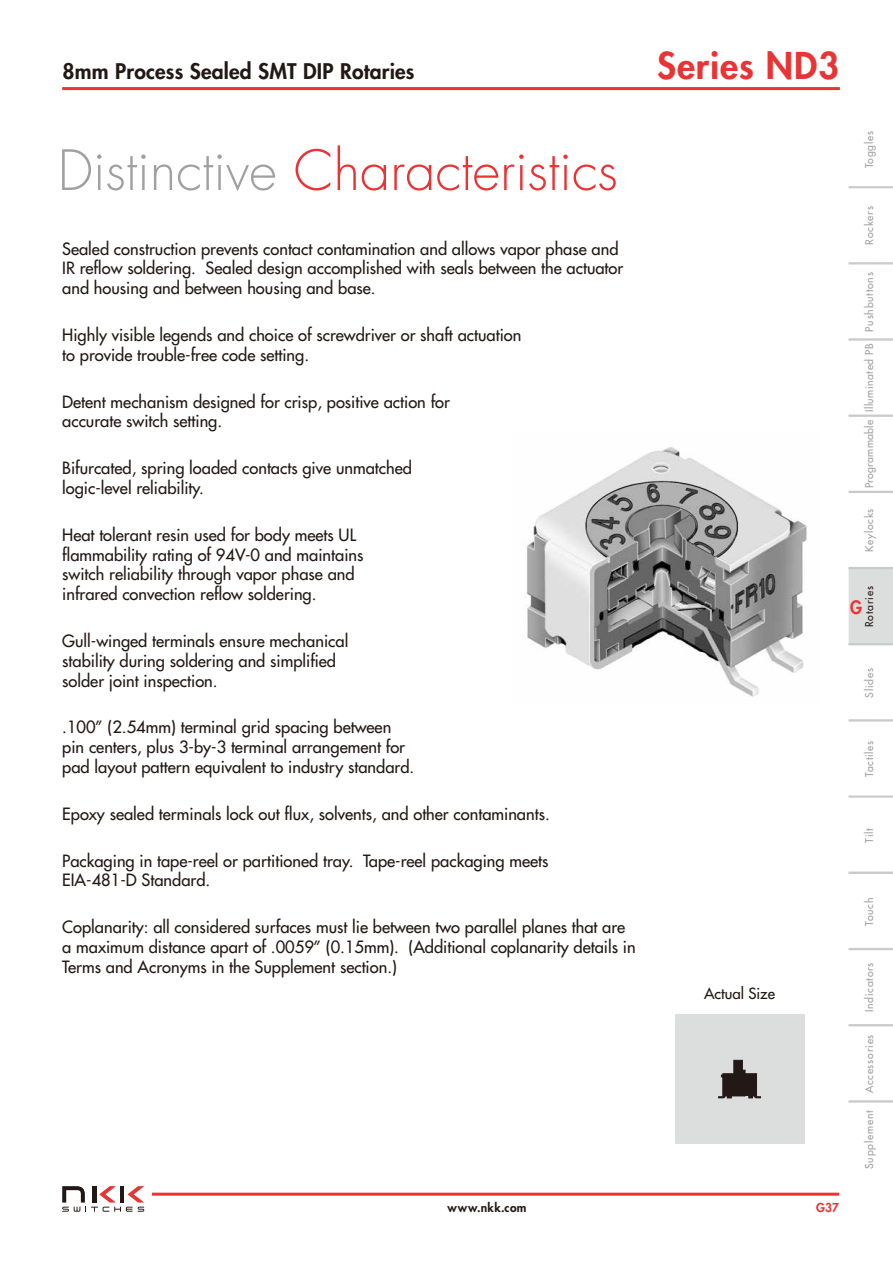
<style>
.page{position:relative;width:893px;height:1263px;background:#fff}
.page>*{position:absolute;margin:0;border:0;box-sizing:border-box;transform-origin:0 0}
.t1{font:300 54px "Futura Std";color:#e83434}
.t2{font:800 36px "Futura Std";letter-spacing:.025em;color:#e83434}
.t3{font:800 21px "Futura Std";letter-spacing:.01em;color:#221815}
.t4{font:800 18px "Futura Std";color:#e83434;scale:.9 1}
.t5{font:500 16.5px/19.8px "Futura Std";color:#221815}
.t6{font:500 15px "Futura Std";color:#221815}
.t7{font:800 12px "Futura Std";letter-spacing:.035em;color:#221815}
.t8{font:800 12px "Futura Std";color:#e83434}
.t9{font:500 10.5px "Futura Std";letter-spacing:.075em;color:#9fa0a0}
.t10{font:500 10.5px "Futura Std";letter-spacing:.05em;color:#9fa0a0}
.t11{font:500 10.5px "Futura Std";letter-spacing:.025em;color:#9fa0a0}
.t12{font:500 10.5px "Futura Std";letter-spacing:.075em;color:#221815}
.s1{color:#9fa0a0}
</style>
<div class="page">
<hr style="left:62px;top:87px;width:778px;height:3px;background:#e83434">
<svg style="left:62px;top:1186px;width:82px;height:26px"></svg>
<hr style="left:152px;top:1193px;width:687px;height:3px;background:#e83434">
<svg style="left:849px;top:1024px;width:44px;height:2px"></svg>
<svg style="left:849px;top:1100px;width:44px;height:2px"></svg>
<hr style="left:849px;top:720px;width:24px;height:2px;background:#c9caca">
<hr style="left:849px;top:795px;width:24px;height:2px;background:#c9caca">
<hr style="left:849px;top:338px;width:24px;height:2px;background:#c9caca">
<hr style="left:849px;top:339px;width:24px;height:2px;background:#c9caca">
<hr style="left:849px;top:414px;width:24px;height:2px;background:#c9caca">
<svg style="left:873px;top:338px;width:20px;height:3px"></svg>
<hr style="left:849px;top:719px;width:24px;height:2px;background:#c9caca">
<svg style="left:873px;top:719px;width:20px;height:3px"></svg>
<hr style="left:849px;top:415px;width:24px;height:2px;background:#c9caca">
<svg style="left:873px;top:414px;width:20px;height:3px"></svg>
<svg style="left:849px;top:491px;width:44px;height:2px"></svg>
<svg style="left:849px;top:262px;width:44px;height:2px"></svg>
<hr style="left:849px;top:872px;width:24px;height:2px;background:#c9caca">
<svg style="left:849px;top:948px;width:44px;height:2px"></svg>
<hr style="left:849px;top:796px;width:24px;height:2px;background:#c9caca">
<hr style="left:849px;top:871px;width:24px;height:2px;background:#c9caca">
<svg style="left:873px;top:795px;width:20px;height:3px"></svg>
<svg style="left:873px;top:871px;width:20px;height:3px"></svg>
<svg style="left:849px;top:186px;width:44px;height:2px"></svg>
<div style="left:849px;top:567px;width:44px;height:78px;background:#dcdddd"></div>
<div style="left:675px;top:1014px;width:129px;height:130px;background:#dcdddd"></div>
<img style="left:526px;top:447px;width:281px;height:250px">
<div style="left:734px;top:1060px;width:8px;height:13px;background:#221815"></div>
<div style="left:733px;top:1060px;width:10px;height:14px;border:1px solid #221815"></div>
<svg style="left:718px;top:1073px;width:43px;height:25px"></svg>
<hr style="left:734px;top:1070px;width:11px;height:4px;background:#221815">
<p class="t3" style="left:62px;top:58px;width:354px">8mm Process Sealed SMT DIP Rotaries</p>
<h2 class="t2" style="left:657px;top:43px;width:183px">Series ND3</h2>
<h1 class="t1" style="left:58px;top:138px;width:562px"><span class="s1">Distinctive</span> Characteristics</h1>
<p class="t5" style="left:62px;top:239px;width:563px">Sealed construction prevents contact contamination and allows vapor phase and<br>IR reflow soldering. Sealed design accomplished with seals between the actuator and housing and between housing and base.</p>
<p class="t5" style="left:62px;top:325px;width:461px">Highly visible legends and choice of screwdriver or shaft actuation to provide trouble-free code setting.</p>
<p class="t5" style="left:62px;top:392px;width:389px">Detent mechanism designed for crisp, positive action for accurate switch setting.</p>
<p class="t5" style="left:62px;top:458px;width:351px">Bifurcated, spring loaded contacts give unmatched logic-level reliability.</p>
<p class="t5" style="left:62px;top:525px;width:303px">Heat tolerant resin used for body meets UL flammability rating of 94V-0 and maintains switch reliability through vapor phase and infrared convection reflow soldering.</p>
<p class="t5" style="left:62px;top:631px;width:288px">Gull-winged terminals ensure mechanical stability during soldering and simplified solder joint inspection.</p>
<p class="t5" style="left:62px;top:717px;width:354px">.100” (2.54mm) terminal grid spacing between pin centers, plus 3-by-3 terminal arrangement for pad layout pattern equivalent to industry standard.</p>
<p class="t5" style="left:62px;top:804px;width:489px">Epoxy sealed terminals lock out flux, solvents, and other contaminants.</p>
<p class="t5" style="left:62px;top:851px;width:488px">Packaging in tape-reel or partitioned tray. Tape-reel packaging meets<br>EIA-481-D Standard.</p>
<p class="t5" style="left:62px;top:917px;width:575px">Coplanarity: all considered surfaces must lie between two parallel planes that are a maximum distance apart of .0059” (0.15mm). (Additional coplanarity details in<br>Terms and Acronyms in the Supplement section.)</p>
<p class="t7" style="left:447px;top:1199px;width:81px">www.nkk.com</p>
<p class="t6" style="left:704px;top:984px;width:73px">Actual Size</p>
<p class="t9" style="left:863px;top:168px;width:39px;rotate:-90deg">Toggles</p>
<p class="t9" style="left:863px;top:245px;width:40px;rotate:-90deg">Rockers</p>
<p class="t9" style="left:863px;top:332px;width:61px;rotate:-90deg">Pushbuttons</p>
<p class="t10" style="left:863px;top:412px;width:70px;rotate:-90deg">Illuminated PB</p>
<p class="t11" style="left:863px;top:488px;width:70px;rotate:-90deg">Programmable</p>
<p class="t9" style="left:863px;top:552px;width:45px;rotate:-90deg">Keylocks</p>
<p class="t12" style="left:863px;top:627px;width:42px;rotate:-90deg">Rotaries</p>
<p class="t4" style="left:850px;top:596px;width:15px">G</p>
<p class="t9" style="left:863px;top:697px;width:31px;rotate:-90deg">Slides</p>
<p class="t9" style="left:863px;top:777px;width:38px;rotate:-90deg">Tactiles</p>
<p class="t9" style="left:863px;top:843px;width:16px;rotate:-90deg">Tilt</p>
<p class="t8" style="left:816px;top:1200px;width:24px">G37</p>
<p class="t9" style="left:863px;top:926px;width:30px;rotate:-90deg">Touch</p>
<p class="t9" style="left:863px;top:1012px;width:51px;rotate:-90deg">Indicators</p>
<p class="t9" style="left:863px;top:1093px;width:60px;rotate:-90deg">Accessories</p>
<p class="t9" style="left:863px;top:1169px;width:60px;rotate:-90deg">Supplement</p>
</div>
